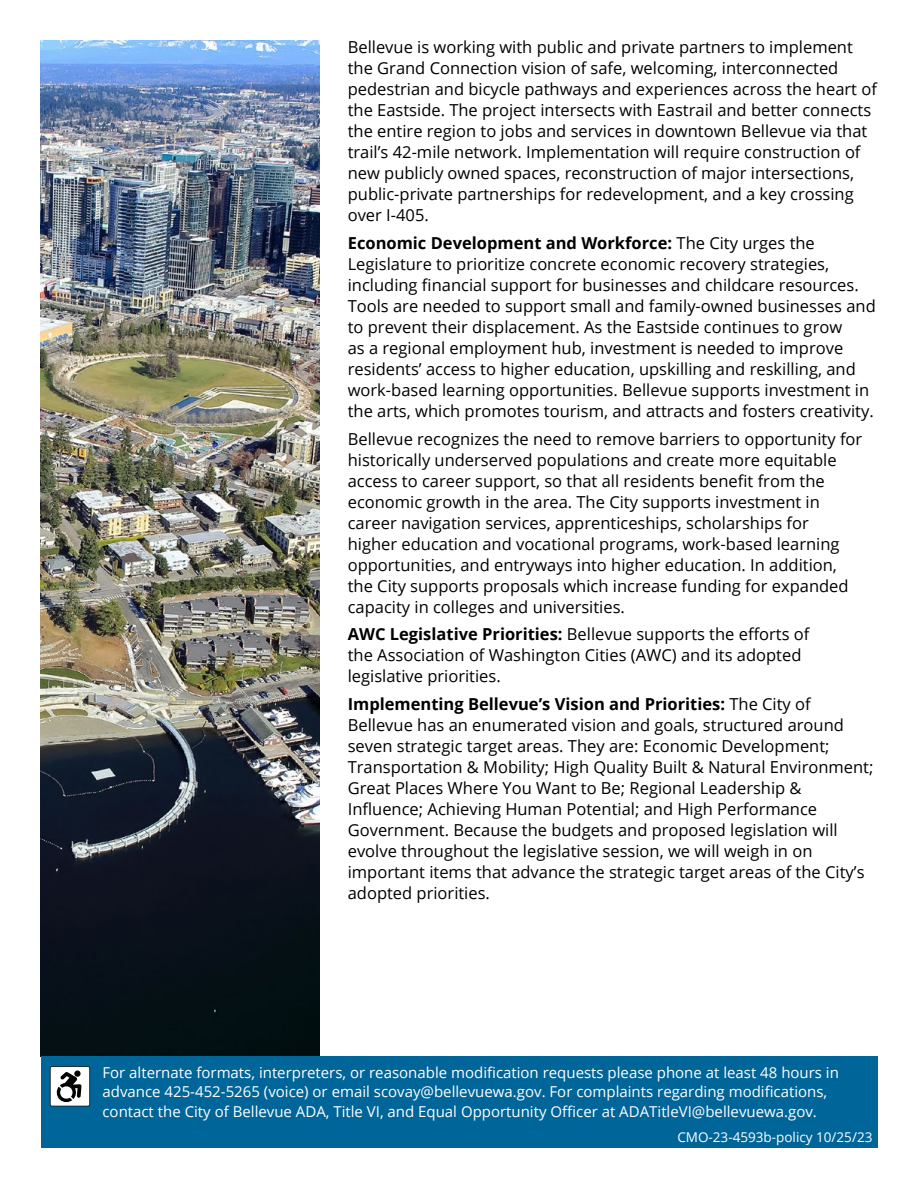
<style>
.page{position:relative;width:918px;height:1188px;background:#fff}
.page>*{position:absolute;margin:0;border:0;box-sizing:border-box;transform-origin:0 0}
.Main_Text_style{font:16.5px/21px "Open Sans";color:#000}
.ADA{font:15px/19.5px "Open Sans";color:#fff}
.t1{font:13.5px "Open Sans";color:#fff}
.s1{font-weight:700}
</style>
<div class="page">
<img style="left:40px;top:40px;width:280px;height:1016px">
<div style="left:41px;top:1056px;width:837px;height:92px;background:#006598"></div>
<svg style="left:50px;top:1066px;width:40px;height:40px;background:#b8b9b9"></svg>
<svg style="left:74px;top:1070px;width:7px;height:7px"></svg>
<p class="Main_Text_style" style="left:348px;top:36px;width:531px">Bellevue is working with public and private partners to implement the Grand Connection vision of safe, welcoming, interconnected pedestrian and bicycle pathways and experiences across the heart of the Eastside. The project intersects with Eastrail and better connects the entire region to jobs and services in downtown Bellevue via that trail’s 42-mile network. Implementation will require construction of new publicly owned spaces, reconstruction of major intersections, public-private partnerships for redevelopment, and a key crossing over I-405.</p>
<p class="Main_Text_style" style="left:348px;top:232px;width:530px"><span class="s1">Economic Development and Workforce:</span> The City urges the Legislature to prioritize concrete economic recovery strategies, including financial support for businesses and childcare resources.<br>Tools are needed to support small and family-owned businesses and to prevent their displacement. As the Eastside continues to grow<br>as a regional employment hub, investment is needed to improve residents’ access to higher education, upskilling and reskilling, and work-based learning opportunities. Bellevue supports investment in the arts, which promotes tourism, and attracts and fosters creativity.</p>
<p class="Main_Text_style" style="left:348px;top:428px;width:516px">Bellevue recognizes the need to remove barriers to opportunity for historically underserved populations and create more equitable access to career support, so that all residents benefit from the economic growth in the area. The City supports investment in career navigation services, apprenticeships, scholarships for higher education and vocational programs, work-based learning opportunities, and entryways into higher education. In addition, the City supports proposals which increase funding for expanded capacity in colleges and universities.</p>
<p class="Main_Text_style" style="left:348px;top:623px;width:463px"><span class="s1">AWC Legislative Priorities:</span> Bellevue supports the efforts of the Association of Washington Cities (AWC) and its adopted legislative priorities.</p>
<p class="Main_Text_style" style="left:348px;top:693px;width:527px"><span class="s1">Implementing Bellevue’s Vision and Priorities:</span> The City of Bellevue has an enumerated vision and goals, structured around seven strategic target areas. They are: Economic Development; Transportation &amp; Mobility; High Quality Built &amp; Natural Environment; Great Places Where You Want to Be; Regional Leadership &amp; Influence; Achieving Human Potential; and High Performance Government. Because the budgets and proposed legislation will evolve throughout the legislative session, we will weigh in on important items that advance the strategic target areas of the City’s adopted priorities.</p>
<p class="ADA" style="left:102px;top:1062px;width:738px">For alternate formats, interpreters, or reasonable modification requests please phone at least 48 hours in advance 425-452-5265 (voice) or email scovay@bellevuewa.gov. For complaints regarding modifications, contact the City of Bellevue ADA, Title VI, and Equal Opportunity Officer at ADATitleVI@bellevuewa.gov.</p>
<p class="t1" style="left:677px;top:1128px;width:197px">CMO-23-4593b-policy 10/25/23</p>
</div>
